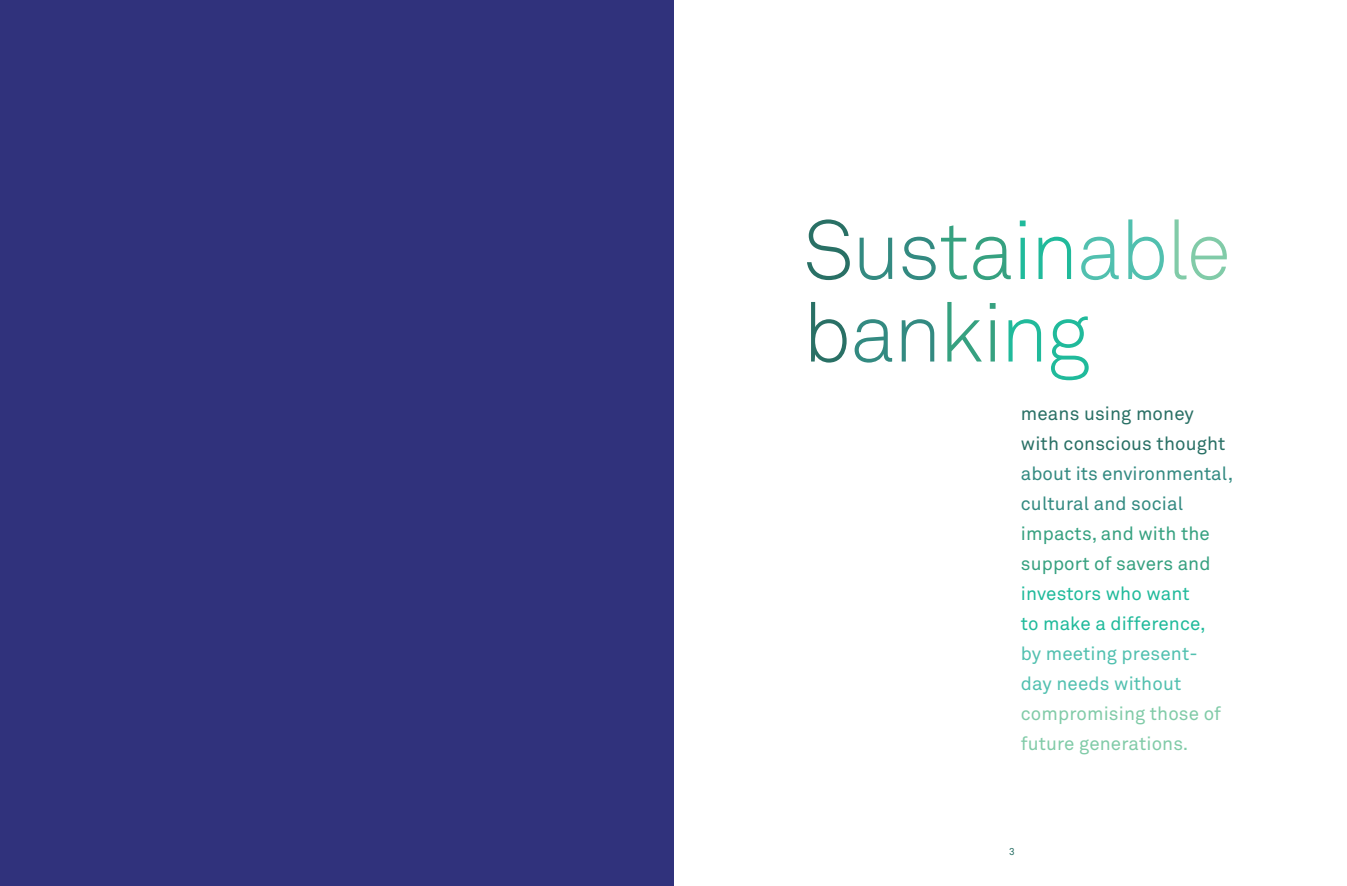
<style>
.page{position:relative;width:1347px;height:886px;background:#fff}
.page>*{position:absolute;margin:0;border:0;box-sizing:border-box;transform-origin:0 0}
.t1{font:82.5px "Akkurat Light Pro";letter-spacing:-.025em;color:#338a81}
.Tabel-streep-v2{font:18.75px/30px "Akkurat Pro";letter-spacing:.005em;color:#338a81}
.t2{font:10px "Akkurat Pro";color:#297065}
.s1{color:#297065}
.s2{color:#36a180}
.s3{color:#20ba9b}
.s4{color:#51c0af}
.s5{color:#81cba8}
</style>
<div class="page">
<div style="left:0;top:0;width:673px;height:886px;background:#30327c"></div>
<p class="t1" style="left:803px;top:201px;width:429px"><span class="s1">S</span>us<span class="s2">ta</span><span class="s3">in</span><span class="s4">ab</span><span class="s5">le</span></p>
<p class="t1" style="left:803px;top:284px;width:289px"><span class="s1">b</span>an<span class="s2">ki</span><span class="s3">ng</span></p>
<p class="Tabel-streep-v2" style="left:1020px;top:399px;width:214px"><span class="s1">means using money with conscious thought </span>about its environmental, cultural and social <span class="s2">impacts, and with the support of savers and </span><span class="s3">investors who want<br>to make a difference,<br></span><span class="s4">by meeting present&shy;day needs without </span><span class="s5">compromising those of future generations.</span></p>
<p class="t2" style="left:1009px;top:845px;width:7px">3</p>
</div>
